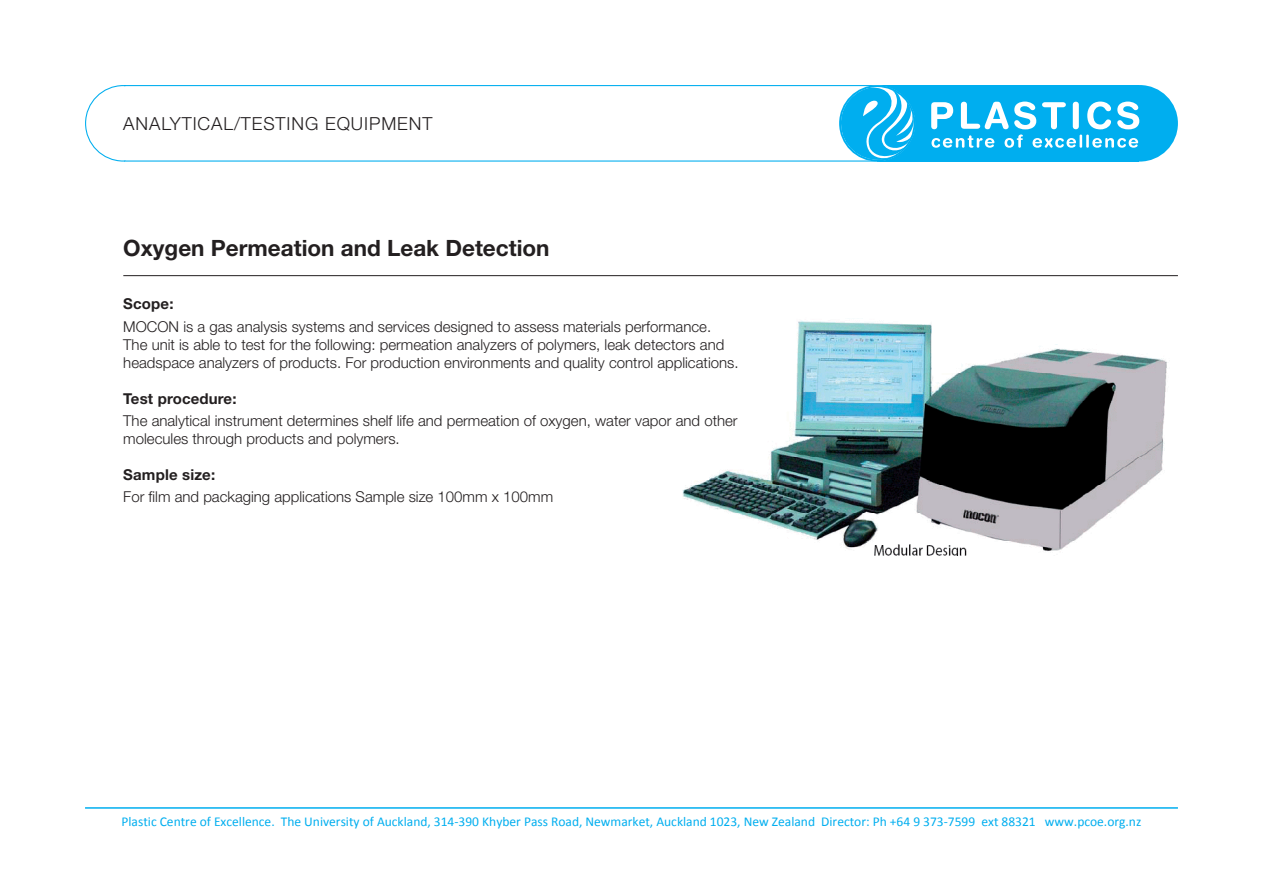
<style>
.page{position:relative;width:1263px;height:893px;background:#fff}
.page>*{position:absolute;margin:0;border:0;box-sizing:border-box;transform-origin:0 0}
.t1{font:700 22.5px "Helvetica Neue";color:#231f20}
.t2{font:300 18px "Helvetica Neue";letter-spacing:.05em;color:#231f20}
.t3{font:300 15px/18px "Helvetica Neue";color:#231f20}
.t4{font:700 15px "Helvetica Neue";letter-spacing:.01em;color:#231f20}
.t5{font:13.5px "Calibri";color:#00aeef}
</style>
<div class="page">
<img style="left:682px;top:320px;width:485px;height:236px">
<svg style="left:85px;top:85px;width:792px;height:77px"></svg>
<div style="left:877px;top:85px;width:261px;height:77px;background:#00aeef"></div>
<svg style="left:838px;top:85px;width:77px;height:76px"></svg>
<div style="left:1101px;top:85px;width:77px;height:77px;background:#00aeef;border-radius:50%"></div>
<svg style="left:931px;top:102px;width:208px;height:46px"></svg>
<hr style="left:85px;top:807px;width:1093px;height:2px;background:#00aeef">
<hr style="left:123px;top:275px;width:1055px;height:1px;background:#231f20">
<p class="t2" style="left:123px;top:113px;width:311px">ANALYTICAL/TESTING EQUIPMENT</p>
<h1 class="t1" style="left:123px;top:234px;width:428px">Oxygen Permeation and Leak Detection</h1>
<p class="t4" style="left:123px;top:295px;width:52px">Scope:</p>
<p class="t3" style="left:123px;top:317px;width:617px">MOCON is a gas analysis systems and services designed to assess materials performance.<br>The unit is able to test for the following: permeation analyzers of polymers, leak detectors and headspace analyzers of products. For production environments and quality control applications.</p>
<p class="t4" style="left:123px;top:389px;width:115px">Test procedure:</p>
<p class="t3" style="left:123px;top:411px;width:616px">The analytical instrument determines shelf life and permeation of oxygen, water vapor and other molecules through products and polymers.</p>
<p class="t4" style="left:123px;top:465px;width:93px">Sample size:</p>
<p class="t3" style="left:123px;top:487px;width:431px">For film and packaging applications Sample size 100mm x 100mm</p>
<p class="t5" style="left:122px;top:813px;width:1021px">Plastic Centre of Excellence. The University of Auckland, 314-390 Khyber Pass Road, Newmarket, Auckland 1023, New Zealand Director: Ph +64 9 373-7599 ext 88321 www.pcoe.org.nz</p>
</div>
